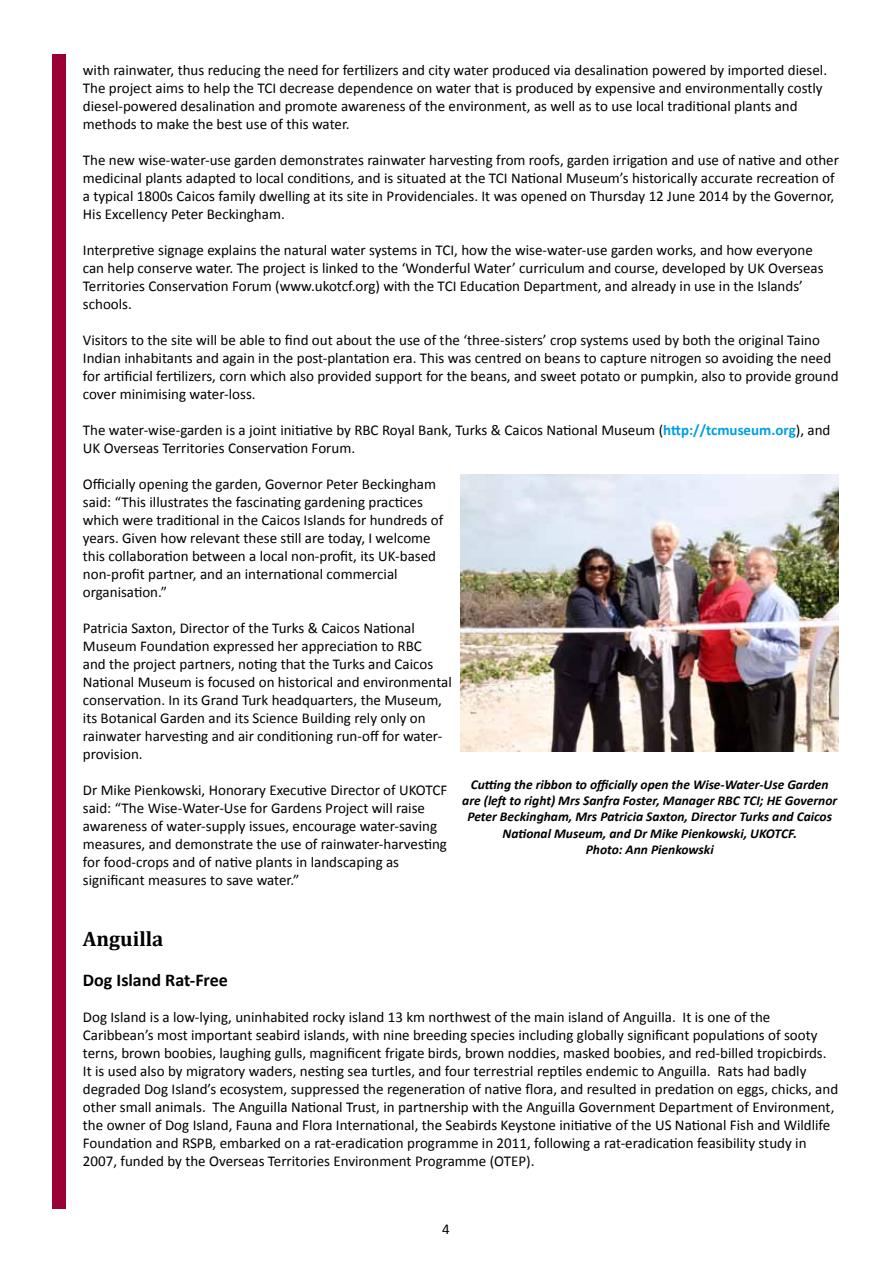
<style>
.page{position:relative;width:893px;height:1263px;background:#fff}
.page>*{position:absolute;margin:0;border:0;box-sizing:border-box;transform-origin:0 0}
.t1{font:700 21px "Cambria";color:#000}
.t2{font:700 18px "Calibri";color:#000}
.t3{font:15px/18px "Calibri";color:#000}
.t4{font:italic 700 13.5px/16.2px "Calibri";color:#000;text-align:center}
.s1{font-weight:700;color:#009ee1}
</style>
<div class="page">
<div style="left:53px;top:54px;width:13px;height:1155px;background:#9a0033"></div>
<img style="left:460px;top:475px;width:379px;height:277px">
<p class="t3" style="left:83px;top:61px;width:746px">with rainwater, thus reducing the need for fertilizers and city water produced via desalination powered by imported diesel.<br>The project aims to help the TCI decrease dependence on water that is produced by expensive and environmentally costly diesel-powered desalination and promote awareness of the environment, as well as to use local traditional plants and methods to make the best use of this water.</p>
<p class="t3" style="left:83px;top:151px;width:757px">The new wise-water-use garden demonstrates rainwater harvesting from roofs, garden irrigation and use of native and other medicinal plants adapted to local conditions, and is situated at the TCI National Museum’s historically accurate recreation of a typical 1800s Caicos family dwelling at its site in Providenciales. It was opened on Thursday 12 June 2014 by the Governor, His Excellency Peter Beckingham.</p>
<p class="t3" style="left:83px;top:241px;width:742px">Interpretive signage explains the natural water systems in TCI, how the wise-water-use garden works, and how everyone can help conserve water. The project is linked to the ‘Wonderful Water’ curriculum and course, developed by UK Overseas Territories Conservation Forum (www.ukotcf.org) with the TCI Education Department, and already in use in the Islands’ schools.</p>
<p class="t3" style="left:83px;top:331px;width:757px">Visitors to the site will be able to find out about the use of the ‘three-sisters’ crop systems used by both the original Taino Indian inhabitants and again in the post-plantation era. This was centred on beans to capture nitrogen so avoiding the need for artificial fertilizers, corn which also provided support for the beans, and sweet potato or pumpkin, also to provide ground cover minimising water-loss.</p>
<p class="t3" style="left:83px;top:421px;width:749px">The water-wise-garden is a joint initiative by RBC Royal Bank, Turks &amp; Caicos National Museum (<span class="s1">http://tcmuseum.org</span>), and<br>UK Overseas Territories Conservation Forum.</p>
<p class="t3" style="left:83px;top:475px;width:362px">Officially opening the garden, Governor Peter Beckingham said: “This illustrates the fascinating gardening practices which were traditional in the Caicos Islands for hundreds of years. Given how relevant these still are today, I welcome this collaboration between a local non-profit, its UK-based non-profit partner, and an international commercial organisation.”</p>
<p class="t3" style="left:83px;top:619px;width:370px">Patricia Saxton, Director of the Turks &amp; Caicos National Museum Foundation expressed her appreciation to RBC<br>and the project partners, noting that the Turks and Caicos National Museum is focused on historical and environmental conservation. In its Grand Turk headquarters, the Museum, its Botanical Garden and its Science Building rely only on rainwater harvesting and air conditioning run-off for water&shy;provision.</p>
<p class="t3" style="left:83px;top:781px;width:366px">Dr Mike Pienkowski, Honorary Executive Director of UKOTCF said: “The Wise-Water-Use for Gardens Project will raise awareness of water-supply issues, encourage water-saving measures, and demonstrate the use of rainwater-harvesting for food-crops and of native plants in landscaping as significant measures to save water.”</p>
<p class="t4" style="left:462px;top:776px;width:377px">Cutting the ribbon to officially open the Wise-Water-Use Garden are (left to right) Mrs Sanfra Foster, Manager RBC TCI; HE Governor Peter Beckingham, Mrs Patricia Saxton, Director Turks and Caicos National Museum, and Dr Mike Pienkowski, UKOTCF.<br>Photo: Ann Pienkowski</p>
<h1 class="t1" style="left:83px;top:932px;width:82px">Anguilla</h1>
<p class="t2" style="left:83px;top:968px;width:147px">Dog Island Rat-Free</p>
<p class="t3" style="left:83px;top:1008px;width:757px">Dog Island is a low-lying, uninhabited rocky island 13 km northwest of the main island of Anguilla. It is one of the Caribbean’s most important seabird islands, with nine breeding species including globally significant populations of sooty terns, brown boobies, laughing gulls, magnificent frigate birds, brown noddies, masked boobies, and red-billed tropicbirds.<br>It is used also by migratory waders, nesting sea turtles, and four terrestrial reptiles endemic to Anguilla. Rats had badly degraded Dog Island’s ecosystem, suppressed the regeneration of native flora, and resulted in predation on eggs, chicks, and other small animals. The Anguilla National Trust, in partnership with the Anguilla Government Department of Environment, the owner of Dog Island, Fauna and Flora International, the Seabirds Keystone initiative of the US National Fish and Wildlife Foundation and RSPB, embarked on a rat-eradication programme in 2011, following a rat-eradication feasibility study in 2007, funded by the Overseas Territories Environment Programme (OTEP).</p>
<p class="t3" style="left:442px;top:1221px;width:9px">4</p>
</div>
